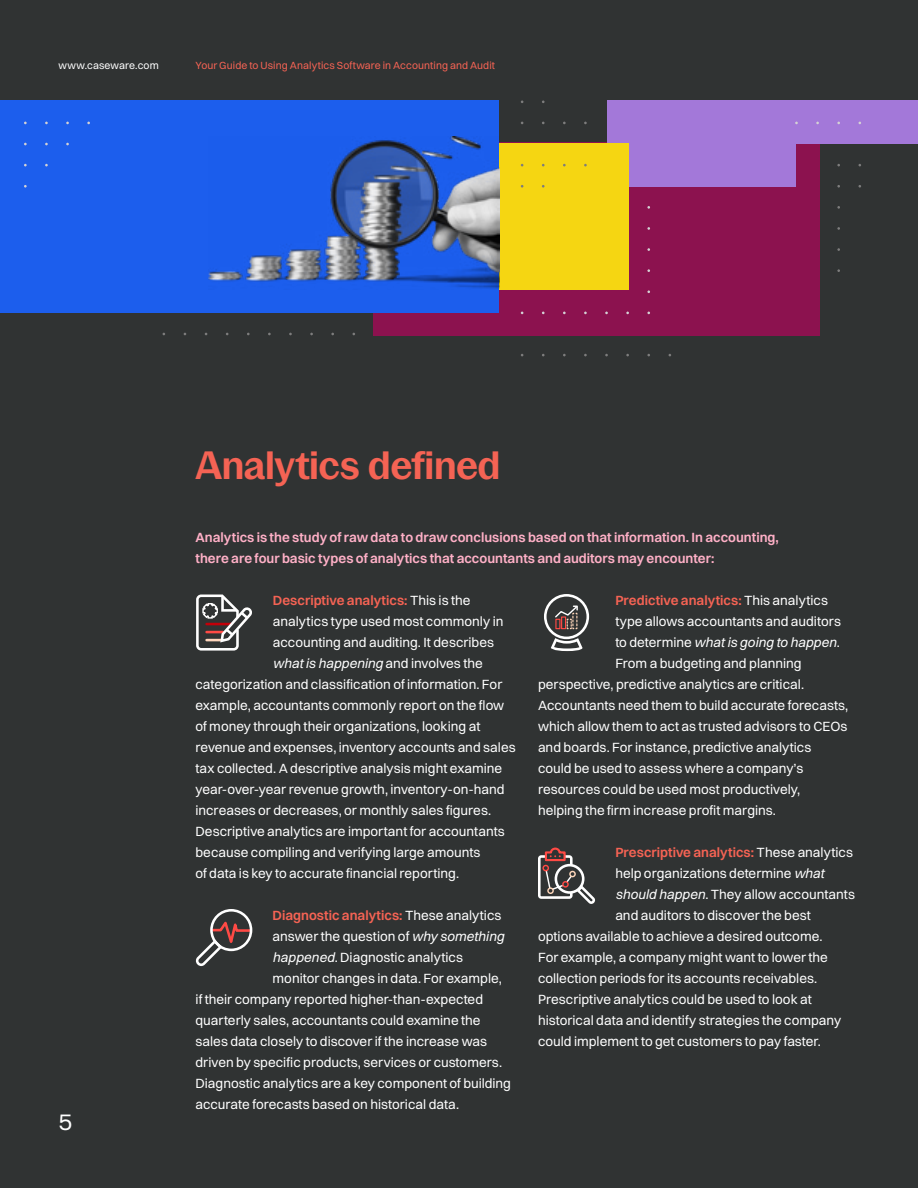
<style>
.page{position:relative;width:918px;height:1188px;background:#303333}
.page>*{position:absolute;margin:0;border:0;box-sizing:border-box;transform-origin:0 0}
.t1{font:600 39px "Pastiche Grotesque";letter-spacing:-.02em;color:#f56354}
.t2{font:24px "Switzer";color:#fff}
.t3{font:13.5px "Switzer";color:#fff}
.t4{font:600 13.5px/21px "Switzer";color:#ffb0c7}
.t5{font:600 13.5px "Switzer";color:#f56354}
.t6{font:italic 13.5px "Switzer";color:#fff}
.t7{font:10.5px "Switzer";letter-spacing:.01em;color:#f56354}
.t8{font:10.5px "Switzer";letter-spacing:.01em;color:#fff}
.s1{font-weight:400;color:#fff}
.s2{font-style:normal}
.s3{font-style:italic}
</style>
<div class="page">
<div style="left:373px;top:142px;width:447px;height:193px;background:#8c124f"></div>
<div style="left:608px;top:101px;width:188px;height:86px;background:#a378d9"></div>
<div style="left:484px;top:143px;width:144px;height:147px;background:#f5d612"></div>
<div style="left:0;top:101px;width:499px;height:212px;background:#1c5eed"></div>
<div style="left:724px;top:101px;width:194px;height:43px;background:#a378d9"></div>
<img style="left:208px;top:136px;width:291px;height:153px">
<svg style="left:196px;top:594px;width:56px;height:57px"></svg>
<svg style="left:196px;top:909px;width:56px;height:57px"></svg>
<div style="left:544px;top:594px;width:45px;height:45px;border:3px solid #fff;border-radius:50%"></div>
<svg style="left:551px;top:638px;width:32px;height:13px"></svg>
<svg style="left:555px;top:605px;width:23px;height:25px"></svg>
<svg style="left:538px;top:847px;width:57px;height:57px"></svg>
<p class="t8" style="left:58px;top:59px;width:102px">www.caseware.com</p>
<p class="t7" style="left:196px;top:59px;width:301px">Your Guide to Using Analytics Software in Accounting and Audit</p>
<h1 class="t1" style="left:196px;top:436px;width:307px">Analytics defined</h1>
<h2 class="t2" style="left:59px;top:1107px;width:15px">5</h2>
<p class="t4" style="left:196px;top:526px;width:585px">Analytics is the study of raw data to draw conclusions based on that information. In accounting, there are four basic types of analytics that accountants and auditors may encounter:</p>
<p class="t5" style="left:273px;top:592px;width:199px">Descriptive analytics: <span class="s1">This is the</span></p>
<p class="t3" style="left:273px;top:613px;width:232px">analytics type used most commonly in</p>
<p class="t3" style="left:273px;top:634px;width:223px">accounting and auditing. It describes</p>
<p class="t6" style="left:273px;top:655px;width:212px">what is happening <span class="s2">and involves the</span></p>
<p class="t3" style="left:196px;top:676px;width:308px">categorization and classification of information. For</p>
<p class="t3" style="left:196px;top:697px;width:310px">example, accountants commonly report on the flow</p>
<p class="t3" style="left:196px;top:718px;width:286px">of money through their organizations, looking at</p>
<p class="t3" style="left:196px;top:739px;width:322px">revenue and expenses, inventory accounts and sales</p>
<p class="t3" style="left:196px;top:760px;width:308px">tax collected. A descriptive analysis might examine</p>
<p class="t3" style="left:196px;top:781px;width:311px">year-over-year revenue growth, inventory-on-hand</p>
<p class="t3" style="left:196px;top:802px;width:297px">increases or decreases, or monthly sales figures.</p>
<p class="t3" style="left:196px;top:823px;width:311px">Descriptive analytics are important for accountants</p>
<p class="t3" style="left:196px;top:844px;width:287px">because compiling and verifying large amounts</p>
<p class="t3" style="left:196px;top:865px;width:265px">of data is key to accurate financial reporting.</p>
<p class="t5" style="left:273px;top:907px;width:230px">Diagnostic analytics: <span class="s1">These analytics</span></p>
<p class="t3" style="left:273px;top:928px;width:233px">answer the question of <span class="s3">why something</span></p>
<p class="t3" style="left:273px;top:949px;width:192px"><span class="s3">happened</span>. Diagnostic analytics</p>
<p class="t3" style="left:273px;top:970px;width:231px">monitor changes in data. For example,</p>
<p class="t3" style="left:196px;top:991px;width:289px">if their company reported higher-than-expected</p>
<p class="t3" style="left:196px;top:1012px;width:287px">quarterly sales, accountants could examine the</p>
<p class="t3" style="left:196px;top:1033px;width:293px">sales data closely to discover if the increase was</p>
<p class="t3" style="left:196px;top:1054px;width:308px">driven by specific products, services or customers.</p>
<p class="t3" style="left:196px;top:1075px;width:317px">Diagnostic analytics are a key component of building</p>
<p class="t3" style="left:196px;top:1096px;width:265px">accurate forecasts based on historical data.</p>
<p class="t5" style="left:615px;top:592px;width:214px">Predictive analytics: <span class="s1">This analytics</span></p>
<p class="t3" style="left:615px;top:613px;width:227px">type allows accountants and auditors</p>
<p class="t6" style="left:615px;top:634px;width:226px"><span class="s2">to determine</span> what is going to happen<span class="s2">.</span></p>
<p class="t3" style="left:615px;top:655px;width:188px">From a budgeting and planning</p>
<p class="t3" style="left:538px;top:676px;width:268px">perspective, predictive analytics are critical.</p>
<p class="t3" style="left:538px;top:697px;width:312px">Accountants need them to build accurate forecasts,</p>
<p class="t3" style="left:538px;top:718px;width:311px">which allow them to act as trusted advisors to CEOs</p>
<p class="t3" style="left:538px;top:739px;width:275px">and boards. For instance, predictive analytics</p>
<p class="t3" style="left:538px;top:760px;width:267px">could be used to assess where a company’s</p>
<p class="t3" style="left:538px;top:781px;width:264px">resources could be used most productively,</p>
<p class="t3" style="left:538px;top:802px;width:240px">helping the firm increase profit margins.</p>
<p class="t5" style="left:615px;top:844px;width:239px">Prescriptive analytics: <span class="s1">These analytics</span></p>
<p class="t3" style="left:615px;top:865px;width:211px">help organizations determine <span class="s3">what</span></p>
<p class="t3" style="left:615px;top:886px;width:241px"><span class="s3">should happen</span>. They allow accountants</p>
<p class="t3" style="left:615px;top:907px;width:197px">and auditors to discover the best</p>
<p class="t3" style="left:538px;top:928px;width:286px">options available to achieve a desired outcome.</p>
<p class="t3" style="left:538px;top:949px;width:292px">For example, a company might want to lower the</p>
<p class="t3" style="left:538px;top:970px;width:281px">collection periods for its accounts receivables.</p>
<p class="t3" style="left:538px;top:991px;width:275px">Prescriptive analytics could be used to look at</p>
<p class="t3" style="left:538px;top:1012px;width:305px">historical data and identify strategies the company</p>
<p class="t3" style="left:538px;top:1033px;width:284px">could implement to get customers to pay faster.</p>
</div>
